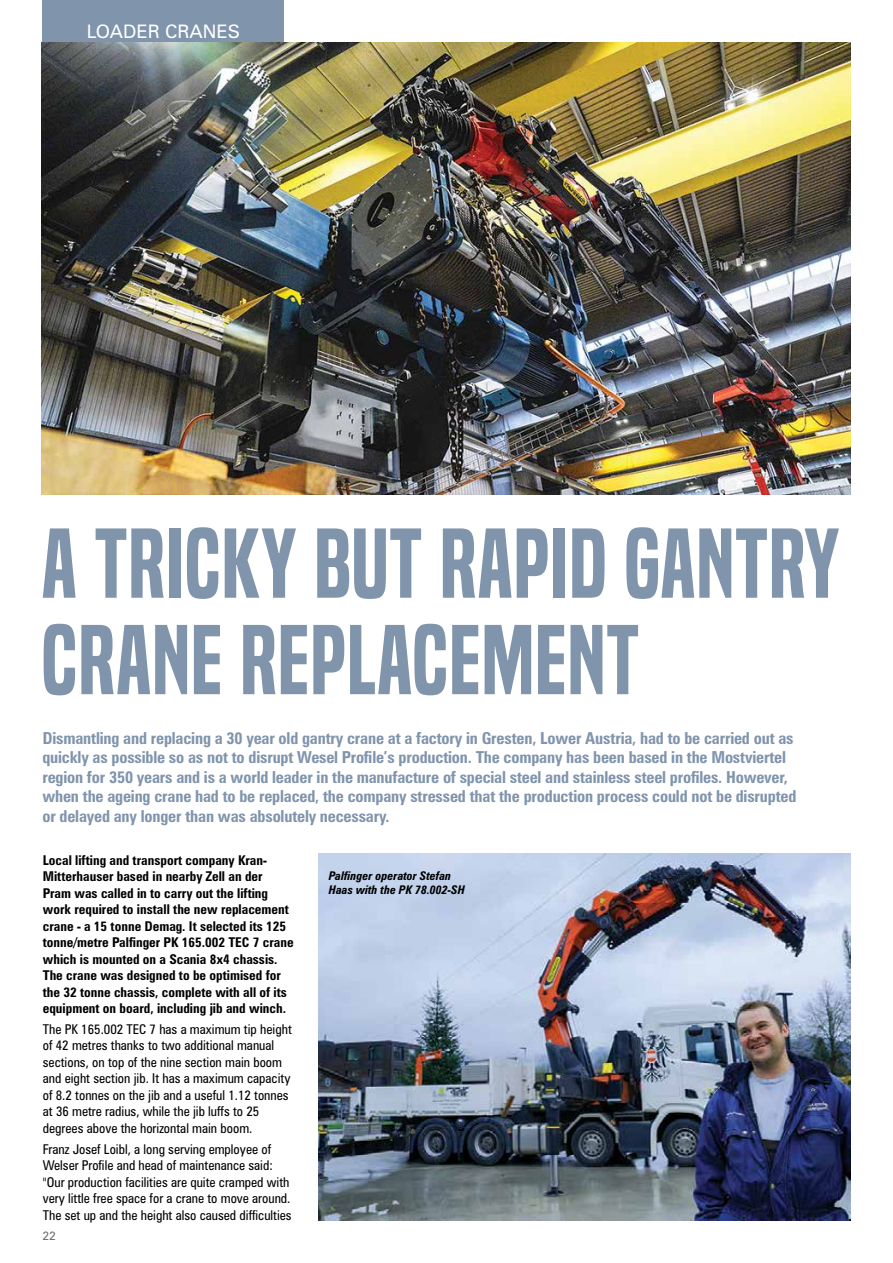
<style>
.page{position:relative;width:893px;height:1263px;background:#fff}
.page>*{position:absolute;margin:0;border:0;box-sizing:border-box;transform-origin:0 0}
.t1{font:91.5px "Built Titling Sb";letter-spacing:.01em;color:#8094ac}
.t2{font:18.6px "Zurich BT";color:#fff}
.t3{font:700 condensed 16.5px/19.5px "Zurich BT";letter-spacing:-.01em;color:#8094ac}
.t4{font:condensed 13.5px/16.5px "Zurich BT";color:#000}
.t5{font:700 condensed 13.5px/16.5px "Zurich BT";color:#000}
.t6{font:italic 700 condensed 12px/13.5px "Zurich BT";color:#000}
.t7{font:12px "Zurich BT";color:#6d6e71}
</style>
<div class="page">
<div style="left:43px;top:0;width:241px;height:43px;background:#8094ac"></div>
<img style="left:42px;top:43px;width:808px;height:452px">
<img style="left:318px;top:854px;width:532px;height:366px">
<h2 class="t2" style="left:87px;top:20px;width:153px">LOADER CRANES</h2>
<h1 class="t1" style="left:42px;top:510px;width:620px">A TRICKY BUT RAPID GANTR</h1>
<h1 class="t1" style="left:804px;top:510px;width:37px">Y</h1>
<h1 class="t1" style="left:42px;top:606px;width:37px">CRANE</h1>
<h1 class="t1" style="left:240px;top:606px;width:330px">REPLACEMENT</h1>
<p class="t3" style="left:42px;top:728px;width:756px">Dismantling and replacing a 30 year old gantry crane at a factory in Gresten, Lower Austria, had to be carried out as quickly as possible so as not to disrupt Wesel Profile’s production. The company has been based in the Mostviertel region for 350 years and is a world leader in the manufacture of special steel and stainless steel profiles. However, when the ageing crane had to be replaced, the company stressed that the production process could not be disrupted or delayed any longer than was absolutely necessary.</p>
<p class="t5" style="left:43px;top:851px;width:252px">Local lifting and transport company Kran-Mitterhauser based in nearby Zell an der Pram was called in to carry out the lifting work required to install the new replacement crane - a 15 tonne Demag. It selected its 125 tonne/metre Palfinger PK 165.002 TEC 7 crane which is mounted on a Scania 8x4 chassis.<br>The crane was designed to be optimised for the 32 tonne chassis, complete with all of its equipment on board, including jib and winch.</p>
<p class="t4" style="left:43px;top:1020px;width:250px">The PK 165.002 TEC 7 has a maximum tip height of 42 metres thanks to two additional manual sections, on top of the nine section main boom and eight section jib. It has a maximum capacity of 8.2 tonnes on the jib and a useful 1.12 tonnes at 36 metre radius, while the jib luffs to 25 degrees above the horizontal main boom.</p>
<p class="t4" style="left:43px;top:1140px;width:250px">Franz Josef Loibl, a long serving employee of Welser Profile and head of maintenance said: "Our production facilities are quite cramped with very little free space for a crane to move around.<br>The set up and the height also caused difficulties</p>
<p class="t7" style="left:43px;top:1229px;width:15px">22</p>
<p class="t6" style="left:329px;top:869px;width:138px">Palfinger operator Stefan<br>Haas with the PK 78.002-SH</p>
</div>
